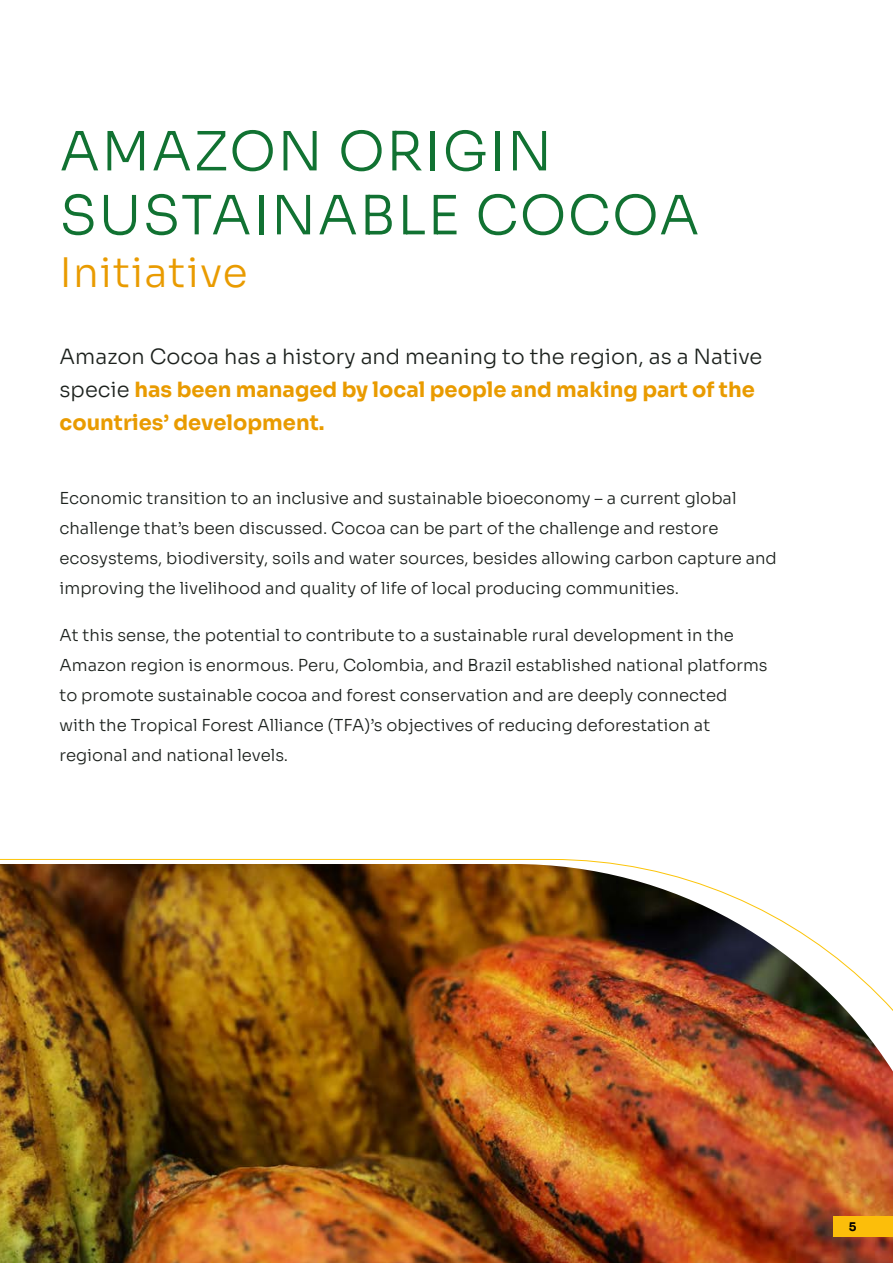
<style>
.page{position:relative;width:893px;height:1263px;background:#fff}
.page>*{position:absolute;margin:0;border:0;box-sizing:border-box;transform-origin:0 0}
.t1{font:300 54px/63.9px "Sora";letter-spacing:.025em;color:#117232}
.t2{font:300 40.65px "Sora";letter-spacing:.025em;color:#e99b00}
.t3{font:21px/33px "Sora";color:#e99b00}
.t4{font:300 16.5px/30px "Sora";color:#1c211d}
.t5{font:12px "Sora";color:#000}
.s1{font-weight:300;color:#1c211d}
</style>
<div class="page">
<img style="left:0;top:858px;width:893px;height:405px">
<div style="left:833px;top:1216px;width:60px;height:20px;background:#fcbe0a"></div>
<h1 class="t1" style="left:60px;top:114px;width:641px">AMAZON ORIGIN<br>SUSTAINABLE COCOA</h1>
<h2 class="t2" style="left:60px;top:239px;width:190px">Initiative</h2>
<p class="t3" style="left:60px;top:339px;width:704px"><span class="s1">Amazon Cocoa has a history and meaning to the region, as a Native specie</span> has been managed by local people and making part of the countries’ development.</p>
<p class="t4" style="left:60px;top:481px;width:719px">Economic transition to an inclusive and sustainable bioeconomy – a current global challenge that’s been discussed. Cocoa can be part of the challenge and restore ecosystems, biodiversity, soils and water sources, besides allowing carbon capture and improving the livelihood and quality of life of local producing communities.</p>
<p class="t4" style="left:60px;top:618px;width:710px">At this sense, the potential to contribute to a sustainable rural development in the Amazon region is enormous. Peru, Colombia, and Brazil established national platforms to promote sustainable cocoa and forest conservation and are deeply connected<br>with the Tropical Forest Alliance (TFA)’s objectives of reducing deforestation at regional and national levels.</p>
<p class="t5" style="left:849px;top:1217px;width:9px">5</p>
</div>
